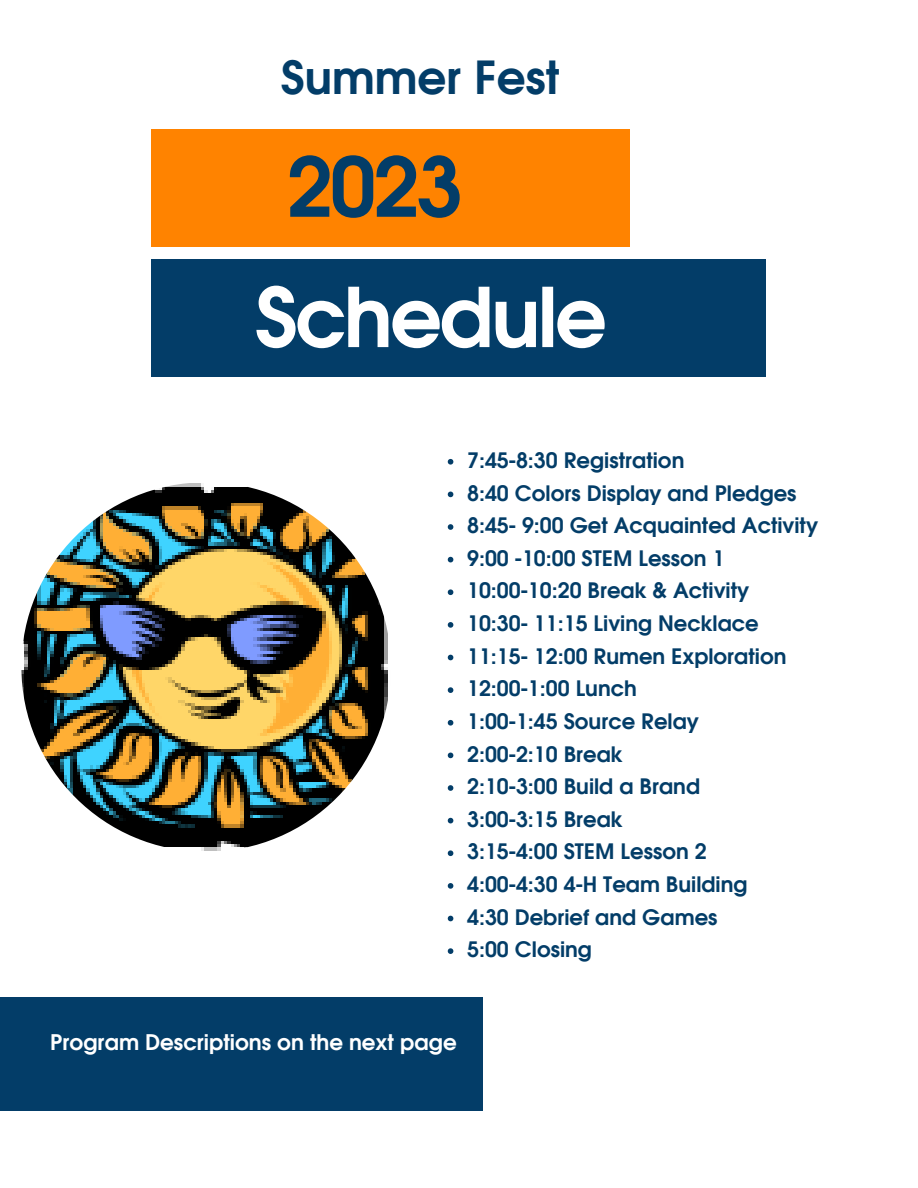
<style>
.page{position:relative;width:918px;height:1188px;background:#fff}
.page>*{position:absolute;margin:0;border:0;box-sizing:border-box;transform-origin:0 0}
.t1{font:700 81.75px "Evolventa";letter-spacing:-.03em;color:#fff}
.t2{font:700 81.75px "Evolventa";color:#033d68}
.t3{font:700 45.6px "Evolventa";color:#033d68}
.t4{font:700 21.6px "Evolventa";color:#fff}
.t5{font:700 21.3px "Evolventa";color:#033d68}
</style>
<div class="page">
<div style="left:152px;top:259px;width:614px;height:118px;background:#033d68"></div>
<div style="left:152px;top:129px;width:478px;height:118px;background:#ff8300"></div>
<svg style="left:448px;top:459px;width:5px;height:6px"></svg>
<svg style="left:448px;top:492px;width:5px;height:5px"></svg>
<svg style="left:448px;top:524px;width:5px;height:6px"></svg>
<svg style="left:448px;top:557px;width:5px;height:5px"></svg>
<svg style="left:448px;top:589px;width:5px;height:6px"></svg>
<svg style="left:448px;top:622px;width:5px;height:6px"></svg>
<svg style="left:448px;top:655px;width:5px;height:5px"></svg>
<svg style="left:448px;top:687px;width:5px;height:6px"></svg>
<svg style="left:448px;top:720px;width:5px;height:6px"></svg>
<svg style="left:448px;top:753px;width:5px;height:5px"></svg>
<svg style="left:448px;top:785px;width:5px;height:6px"></svg>
<svg style="left:448px;top:818px;width:5px;height:5px"></svg>
<svg style="left:448px;top:850px;width:5px;height:6px"></svg>
<svg style="left:448px;top:883px;width:5px;height:6px"></svg>
<svg style="left:448px;top:916px;width:5px;height:5px"></svg>
<svg style="left:448px;top:948px;width:5px;height:6px"></svg>
<div style="left:0;top:997px;width:482px;height:114px;background:#033d68"></div>
<img style="left:21px;top:482px;width:370px;height:370px;border-radius:50%">
<p class="t3" style="left:281px;top:57px;width:280px">Summer Fest</p>
<p class="t2" style="left:287px;top:151px;width:177px">2023</p>
<p class="t1" style="left:255px;top:282px;width:353px">Schedule</p>
<p class="t5" style="left:467px;top:451px;width:219px">7:45-8:30 Registration</p>
<p class="t5" style="left:467px;top:484px;width:331px">8:40 Colors Display and Pledges</p>
<p class="t5" style="left:467px;top:516px;width:353px">8:45- 9:00 Get Acquainted Activity</p>
<p class="t5" style="left:467px;top:549px;width:259px">9:00 -10:00 STEM Lesson 1</p>
<p class="t5" style="left:467px;top:581px;width:284px">10:00-10:20 Break &amp; Activity</p>
<p class="t5" style="left:467px;top:614px;width:293px">10:30- 11:15 Living Necklace</p>
<p class="t5" style="left:467px;top:647px;width:321px">11:15- 12:00 Rumen Exploration</p>
<p class="t5" style="left:467px;top:679px;width:171px">12:00-1:00 Lunch</p>
<p class="t5" style="left:467px;top:712px;width:233px">1:00-1:45 Source Relay</p>
<p class="t5" style="left:467px;top:745px;width:157px">2:00-2:10 Break</p>
<p class="t5" style="left:467px;top:777px;width:235px">2:10-3:00 Build a Brand</p>
<p class="t5" style="left:467px;top:810px;width:157px">3:00-3:15 Break</p>
<p class="t5" style="left:467px;top:842px;width:241px">3:15-4:00 STEM Lesson 2</p>
<p class="t5" style="left:467px;top:875px;width:282px">4:00-4:30 4-H Team Building</p>
<p class="t5" style="left:467px;top:908px;width:252px">4:30 Debrief and Games</p>
<p class="t5" style="left:467px;top:940px;width:126px">5:00 Closing</p>
<p class="t4" style="left:50px;top:1033px;width:408px">Program Descriptions on the next page</p>
</div>
